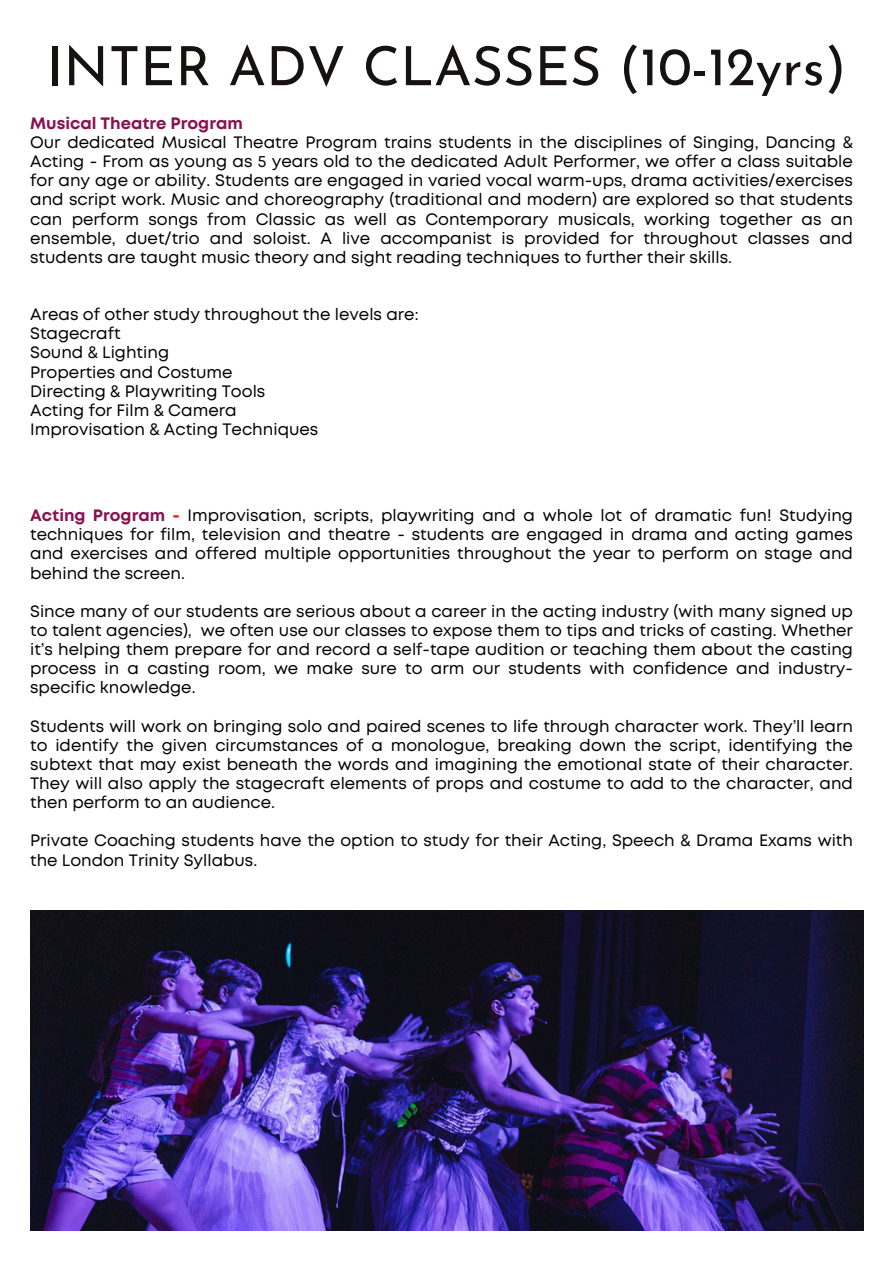
<style>
.page{position:relative;width:893px;height:1264px;background:#fff}
.page>*{position:absolute;margin:0;border:0;box-sizing:border-box;transform-origin:0 0}
.t1{font:54px "Josefin Sans";color:#161212}
.t2{font:16.5px/19.2px "Mont";color:#000;text-align:justify}
.t3{font:700 16.5px "Mont";color:#891151}
.s1{font-weight:700;color:#891151}
.s2{font-weight:700;color:#ff1616}
</style>
<div class="page">
<img style="left:30px;top:910px;width:833px;height:320px">
<p class="t1" style="left:47px;top:45px;width:800px">INTER ADV CLASSES (10-12yrs)</p>
<p class="t3" style="left:30px;top:117px;width:214px">Musical Theatre Program</p>
<p class="t2" style="left:30px;top:134px;width:824px">Our dedicated Musical Theatre Program trains students in the disciplines of Singing, Dancing &amp; Acting - From as young as 5 years old to the dedicated Adult Performer, we offer a class suitable for any age or ability. Students are engaged in varied vocal warm-ups, drama activities/exercises and script work. Music and choreography (traditional and modern) are explored so that students can perform songs from Classic as well as Contemporary musicals, working together as an ensemble, duet/trio and soloist. A live accompanist is provided for throughout classes and students are taught music theory and sight reading techniques to further their skills.</p>
<p class="t2" style="left:30px;top:306px;width:390px">Areas of other study throughout the levels are:</p>
<p class="t2" style="left:30px;top:325px;width:92px">Stagecraft</p>
<p class="t2" style="left:30px;top:344px;width:140px">Sound &amp; Lighting</p>
<p class="t2" style="left:30px;top:363px;width:204px">Properties and Costume</p>
<p class="t2" style="left:30px;top:382px;width:237px">Directing &amp; Playwriting Tools</p>
<p class="t2" style="left:30px;top:402px;width:208px">Acting for Film &amp; Camera</p>
<p class="t2" style="left:30px;top:421px;width:290px">Improvisation &amp; Acting Techniques</p>
<p class="t2" style="left:30px;top:507px;width:824px"><span class="s1">Acting Program</span> <span class="s2">-</span> Improvisation, scripts, playwriting and a whole lot of dramatic fun! Studying techniques for film, television and theatre - students are engaged in drama and acting games and exercises and offered multiple opportunities throughout the year to perform on stage and behind the screen.</p>
<p class="t2" style="left:30px;top:602px;width:824px">Since many of our students are serious about a career in the acting industry (with many signed up to talent agencies), we often use our classes to expose them to tips and tricks of casting. Whether it’s helping them prepare for and record a self-tape audition or teaching them about the casting process in a casting room, we make sure to arm our students with confidence and industry&shy;specific knowledge.</p>
<p class="t2" style="left:30px;top:717px;width:824px">Students will work on bringing solo and paired scenes to life through character work. They’ll learn to identify the given circumstances of a monologue, breaking down the script, identifying the subtext that may exist beneath the words and imagining the emotional state of their character.<br>They will also apply the stagecraft elements of props and costume to add to the character, and then perform to an audience.</p>
<p class="t2" style="left:30px;top:832px;width:824px">Private Coaching students have the option to study for their Acting, Speech &amp; Drama Exams with the London Trinity Syllabus.</p>
</div>
